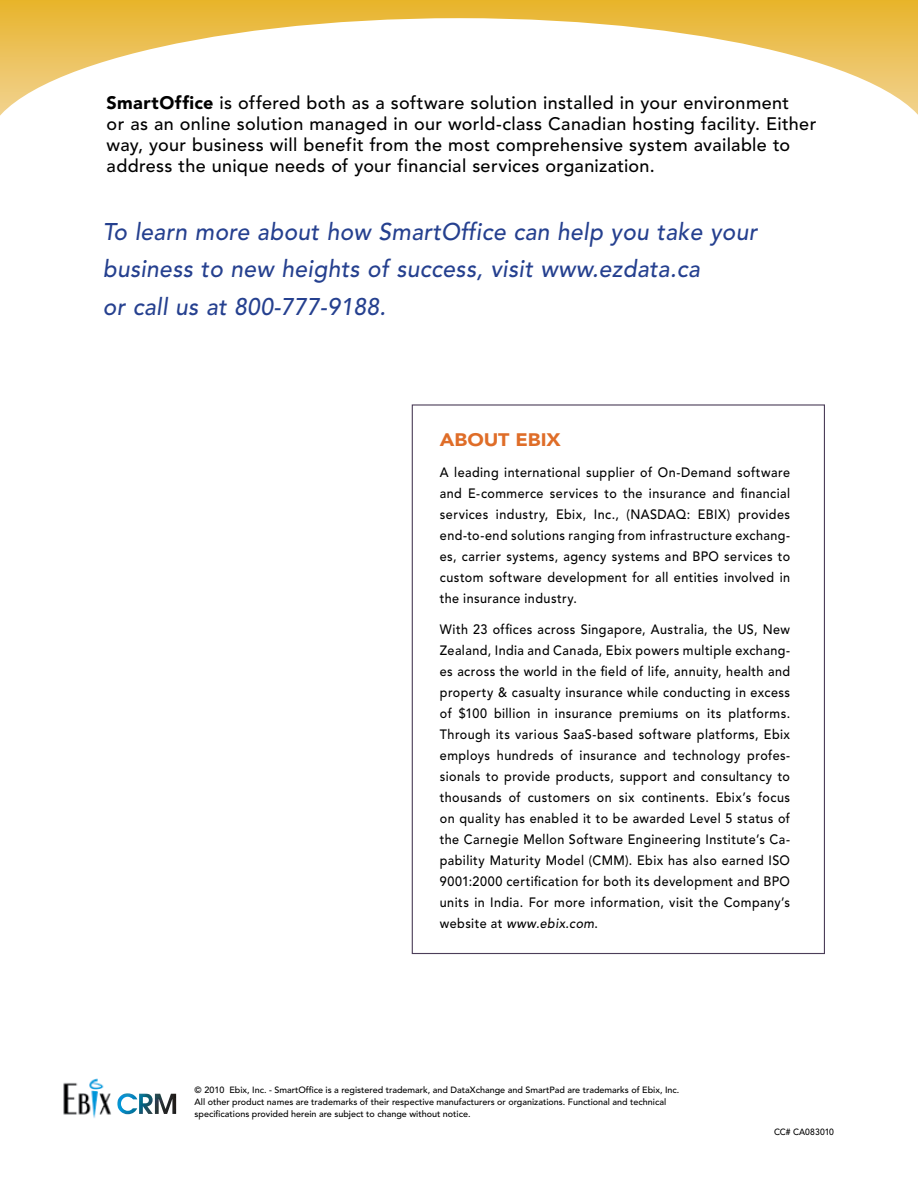
<style>
.page{position:relative;width:918px;height:1188px;background:#fff}
.page>*{position:absolute;margin:0;border:0;box-sizing:border-box;transform-origin:0 0}
.t1{font:italic 500 24px/37.5px "Avenir LT Std";letter-spacing:.015em;color:#25408f;scale:.95 1}
.t2{font:500 18px/21px "Avenir LT Std";letter-spacing:.015em;color:#000}
.t3{font:900 18px "Avenir LT Std";letter-spacing:-.005em;color:#df6d28;scale:1.1 1}
.t4{font:500 13.5px/21px "Avenir LT Std";letter-spacing:.035em;color:#000;text-align:justify;scale:.93 1}
.t5{font:500 9px/12px "Avenir LT Std";color:#000}
.t6{font:500 9px "Avenir LT Std";color:#000;scale:.95 1}
.s1{font-weight:900}
.s2{font-style:italic}
.s3{font-style:inherit}
</style>
<div class="page">
<div style="left:0;top:0;width:918px;height:18px;background:#e8b631"></div>
<svg style="left:0;top:18px;width:895px;height:98px"></svg>
<svg style="left:895px;top:17px;width:23px;height:98px;background:#eeca72"></svg>
<img style="left:63px;top:1078px;width:114px;height:40px">
<img style="left:117px;top:1093px;width:59px;height:21px">
<p class="t2" style="left:107px;top:93px;width:711px"><span class="s1">SmartOffice</span> is offered both as a software solution installed in your environment<br>or as an online solution managed in our world-class Canadian hosting facility. Either way, your business will benefit from the most comprehensive system available to address the unique needs of your financial services organization.</p>
<p class="t1" style="left:103px;top:214px;width:690px">To learn more about how SmartOffice can help you take your business to new heights of success, visit www.ezdata.ca<br>or call us at 800-777-9188.</p>
<p class="t3" style="left:440px;top:429px;width:112px">About EBIX</p>
<p class="t4" style="left:440px;top:462px;width:378px">A leading international supplier of On-Demand software and E-commerce services to the insurance and financial services industry, Ebix, Inc., (NASDAQ: EBIX) provides end-to-end solutions ranging from infrastructure exchang&shy;es, carrier systems, agency systems and BPO services to custom software development for all entities involved in the insurance industry.</p>
<p class="t4" style="left:440px;top:619px;width:378px">With 23 offices across Singapore, Australia, the US, New Zealand, India and Canada, Ebix powers multiple exchang&shy;es across the world in the field of life, annuity, health and property &amp; casualty insurance while conducting in excess of $100 billion in insurance premiums on its platforms.<br>Through its various SaaS-based software platforms, Ebix employs hundreds of insurance and technology profes&shy;sionals to provide products, support and consultancy to thousands of customers on six continents. Ebix’s focus on quality has enabled it to be awarded Level 5 status of the Carnegie Mellon Software Engineering Institute’s Ca&shy;pability Maturity Model (CMM). Ebix has also earned ISO 9001:2000 certification for both its development and BPO units in India. For more information, visit the Company’s website at <span class="s2">www.ebix.com</span>.</p>
<p class="t5" style="left:195px;top:1084px;width:486px"><span class="s3">© 2010</span> Ebix, Inc. - SmartOffice is a registered trademark, and DataXchange and SmartPad are trademarks of Ebix, Inc.<br>All other product names are trademarks of their respective manufacturers or organizations. Functional and technical specifications provided herein are subject to change without notice.</p>
<p class="t6" style="left:774px;top:1126px;width:65px">CC# CA083010</p>
</div>
